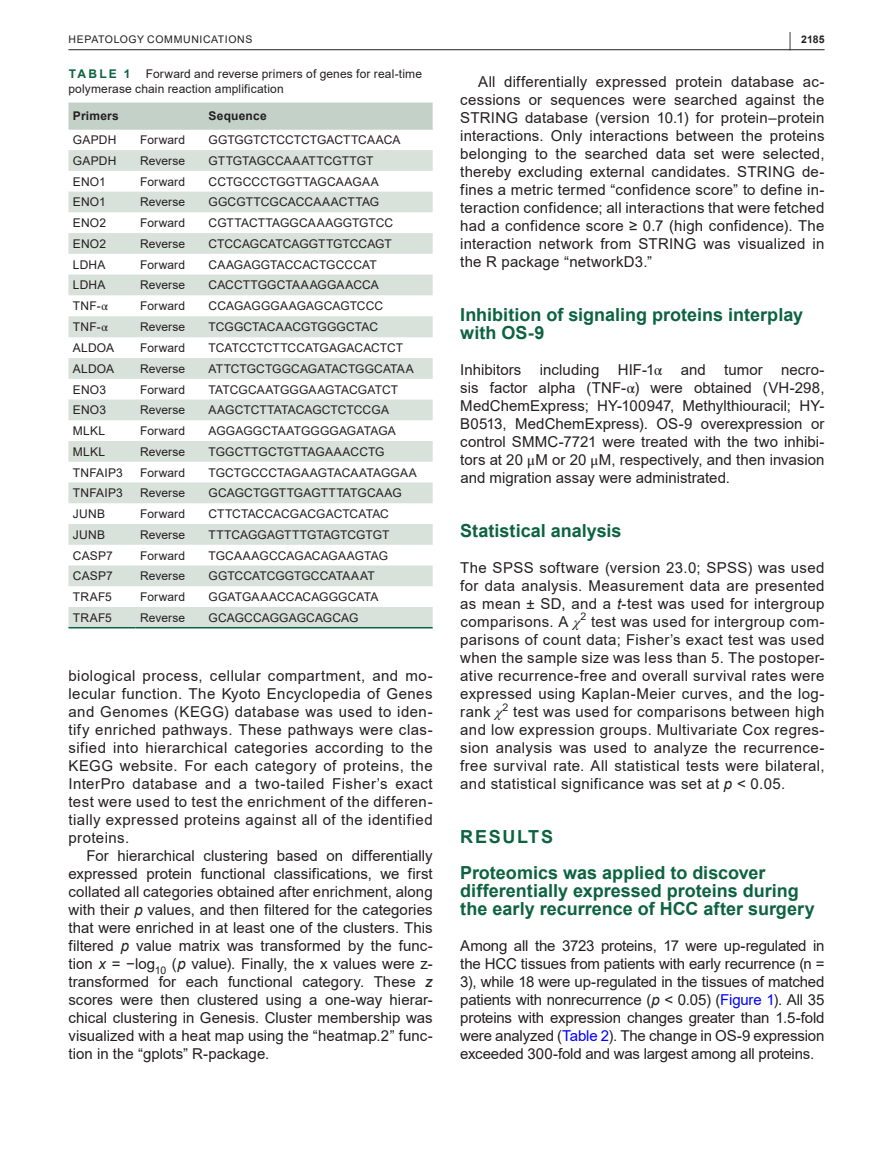
<style>
.page{position:relative;width:893px;height:1174px;background:#fff}
.page>*{position:absolute;margin:0;border:0;box-sizing:border-box;transform-origin:0 0}
.t1{font:700 19.5px "Arial";color:#231f20;scale:.38 1}
.t2{font:700 18px/18px "Arial";color:#0d6341}
.t3{font:15px/18px "Arial";letter-spacing:.015em;color:#231f20;text-align:justify}
.t4{font:12px/15px "Arial";letter-spacing:.01em;color:#231f20}
.t5{font:700 12px "Arial";letter-spacing:.02em;color:#231f20}
.t6{font:700 12px "Arial";letter-spacing:.185em;color:#0d6341}
.t7{font:10.5px "Arial";letter-spacing:.055em;color:#231f20}
.t8{font:700 10.5px "Arial";color:#231f20}
.s1{font-family:"STIX"}
.s2{font-style:italic}
.s3{font-family:"STIX";font-style:italic}
.s4{color:#00f}
</style>
<div class="page">
<hr style="left:68px;top:49px;width:756px;height:1px;background:#231f20">
<svg style="left:68px;top:102px;width:365px;height:28px;background:#c5d2c9"></svg>
<svg style="left:68px;top:150px;width:365px;height:477px;fill:#e0e6e1"></svg>
<hr style="left:68px;top:627px;width:68px;height:1px;background:#0d6341">
<hr style="left:136px;top:627px;width:68px;height:1px;background:#0d6341">
<hr style="left:204px;top:627px;width:229px;height:1px;background:#0d6341">
<h1 class="t1" style="left:789px;top:25px;width:7px">|</h1>
<p class="t7" style="left:69px;top:32px;width:185px">HEPATOLOGY COMMUNICATIONS</p>
<p class="t8" style="left:801px;top:32px;width:25px">2185</p>
<p class="t4" style="left:68px;top:66px;width:355px;text-indent:77px">Forward and reverse primers of genes for real-time polymerase chain reaction amplification</p>
<p class="t5" style="left:73px;top:108px;width:47px">Primers</p>
<p class="t5" style="left:209px;top:108px;width:60px">Sequence</p>
<p class="t4" style="left:73px;top:132px;width:45px">GAPDH</p>
<p class="t4" style="left:140px;top:132px;width:47px">Forward</p>
<p class="t4" style="left:209px;top:132px;width:193px">GGTGGTCTCCTCTGACTTCAACA</p>
<p class="t4" style="left:73px;top:153px;width:45px">GAPDH</p>
<p class="t4" style="left:140px;top:153px;width:47px">Reverse</p>
<p class="t4" style="left:209px;top:153px;width:166px">GTTGTAGCCAAATTCGTTGT</p>
<p class="t4" style="left:73px;top:174px;width:34px">ENO1</p>
<p class="t4" style="left:140px;top:174px;width:47px">Forward</p>
<p class="t4" style="left:209px;top:174px;width:172px">CCTGCCCTGGTTAGCAAGAA</p>
<p class="t4" style="left:73px;top:194px;width:34px">ENO1</p>
<p class="t4" style="left:140px;top:194px;width:47px">Reverse</p>
<p class="t4" style="left:209px;top:194px;width:172px">GGCGTTCGCACCAAACTTAG</p>
<p class="t4" style="left:73px;top:215px;width:35px">ENO2</p>
<p class="t4" style="left:140px;top:215px;width:47px">Forward</p>
<p class="t4" style="left:209px;top:215px;width:186px">CGTTACTTAGGCAAAGGTGTCC</p>
<p class="t4" style="left:73px;top:236px;width:35px">ENO2</p>
<p class="t4" style="left:140px;top:236px;width:47px">Reverse</p>
<p class="t4" style="left:209px;top:236px;width:185px">CTCCAGCATCAGGTTGTCCAGT</p>
<p class="t4" style="left:73px;top:257px;width:34px">LDHA</p>
<p class="t4" style="left:140px;top:257px;width:47px">Forward</p>
<p class="t4" style="left:209px;top:257px;width:170px">CAAGAGGTACCACTGCCCAT</p>
<p class="t4" style="left:73px;top:277px;width:34px">LDHA</p>
<p class="t4" style="left:140px;top:277px;width:47px">Reverse</p>
<p class="t4" style="left:209px;top:277px;width:172px">CACCTTGGCTAAAGGAACCA</p>
<p class="t4" style="left:73px;top:298px;width:36px">TNF-<span class="s1">α</span></p>
<p class="t4" style="left:140px;top:298px;width:47px">Forward</p>
<p class="t4" style="left:209px;top:298px;width:176px">CCAGAGGGAAGAGCAGTCCC</p>
<p class="t4" style="left:73px;top:319px;width:36px">TNF-<span class="s1">α</span></p>
<p class="t4" style="left:140px;top:319px;width:47px">Reverse</p>
<p class="t4" style="left:209px;top:319px;width:171px">TCGGCTACAACGTGGGCTAC</p>
<p class="t4" style="left:73px;top:340px;width:43px">ALDOA</p>
<p class="t4" style="left:140px;top:340px;width:47px">Forward</p>
<p class="t4" style="left:209px;top:340px;width:196px">TCATCCTCTTCCATGAGACACTCT</p>
<p class="t4" style="left:73px;top:361px;width:43px">ALDOA</p>
<p class="t4" style="left:140px;top:361px;width:47px">Reverse</p>
<p class="t4" style="left:209px;top:361px;width:207px">ATTCTGCTGGCAGATACTGGCATAA</p>
<p class="t4" style="left:73px;top:382px;width:35px">ENO3</p>
<p class="t4" style="left:140px;top:382px;width:47px">Forward</p>
<p class="t4" style="left:209px;top:382px;width:191px">TATCGCAATGGGAAGTACGATCT</p>
<p class="t4" style="left:73px;top:402px;width:35px">ENO3</p>
<p class="t4" style="left:140px;top:402px;width:47px">Reverse</p>
<p class="t4" style="left:209px;top:402px;width:182px">AAGCTCTTATACAGCTCTCCGA</p>
<p class="t4" style="left:73px;top:423px;width:34px">MLKL</p>
<p class="t4" style="left:140px;top:423px;width:47px">Forward</p>
<p class="t4" style="left:209px;top:423px;width:189px">AGGAGGCTAATGGGGAGATAGA</p>
<p class="t4" style="left:73px;top:444px;width:34px">MLKL</p>
<p class="t4" style="left:140px;top:444px;width:47px">Reverse</p>
<p class="t4" style="left:209px;top:444px;width:178px">TGGCTTGCTGTTAGAAACCTG</p>
<p class="t4" style="left:73px;top:465px;width:51px">TNFAIP3</p>
<p class="t4" style="left:140px;top:465px;width:47px">Forward</p>
<p class="t4" style="left:209px;top:465px;width:210px">TGCTGCCCTAGAAGTACAATAGGAA</p>
<p class="t4" style="left:73px;top:485px;width:51px">TNFAIP3</p>
<p class="t4" style="left:140px;top:485px;width:47px">Reverse</p>
<p class="t4" style="left:209px;top:485px;width:195px">GCAGCTGGTTGAGTTTATGCAAG</p>
<p class="t4" style="left:73px;top:506px;width:34px">JUNB</p>
<p class="t4" style="left:140px;top:506px;width:47px">Forward</p>
<p class="t4" style="left:209px;top:506px;width:182px">CTTCTACCACGACGACTCATAC</p>
<p class="t4" style="left:73px;top:527px;width:34px">JUNB</p>
<p class="t4" style="left:140px;top:527px;width:47px">Reverse</p>
<p class="t4" style="left:209px;top:527px;width:182px">TTTCAGGAGTTTGTAGTCGTGT</p>
<p class="t4" style="left:73px;top:547px;width:41px">CASP7</p>
<p class="t4" style="left:140px;top:547px;width:47px">Forward</p>
<p class="t4" style="left:209px;top:547px;width:181px">TGCAAAGCCAGACAGAAGTAG</p>
<p class="t4" style="left:73px;top:568px;width:41px">CASP7</p>
<p class="t4" style="left:140px;top:568px;width:47px">Reverse</p>
<p class="t4" style="left:209px;top:568px;width:168px">GGTCCATCGGTGCCATAAAT</p>
<p class="t4" style="left:73px;top:589px;width:41px">TRAF5</p>
<p class="t4" style="left:140px;top:589px;width:47px">Forward</p>
<p class="t4" style="left:209px;top:589px;width:171px">GGATGAAACCACAGGGCATA</p>
<p class="t4" style="left:73px;top:610px;width:41px">TRAF5</p>
<p class="t4" style="left:140px;top:610px;width:47px">Reverse</p>
<p class="t4" style="left:209px;top:610px;width:151px">GCAGCCAGGAGCAGCAG</p>
<p class="t6" style="left:69px;top:65px;width:63px">TABLE 1</p>
<p class="t3" style="left:68px;top:667px;width:366px">biological process, cellular compartment, and mo&shy;lecular function. The Kyoto Encyclopedia of Genes and Genomes (KEGG) database was used to iden&shy;tify enriched pathways. These pathways were clas&shy;sified into hierarchical categories according to the KEGG website. For each category of proteins, the InterPro database and a two-tailed Fisher’s exact test were used to test the enrichment of the differen&shy;tially expressed proteins against all of the identified proteins.</p>
<p class="t3" style="left:68px;top:847px;width:366px;text-indent:18px">For hierarchical clustering based on differentially expressed protein functional classifications, we first collated all categories obtained after enrichment, along with their <span class="s2">p</span> values, and then filtered for the categories that were enriched in at least one of the clusters. This filtered <span class="s2">p</span> value matrix was transformed by the func&shy;tion <span class="s2">x</span> = −log<sub>10</sub> (<span class="s2">p</span> value). Finally, the x values were z&shy;transformed for each functional category. These <span class="s2">z </span>scores were then clustered using a one-way hierar&shy;chical clustering in Genesis. Cluster membership was visualized with a heat map using the “heatmap.2” func&shy;tion in the “gplots” R-package.</p>
<p class="t3" style="left:460px;top:73px;width:366px;text-indent:18px">All differentially expressed protein database ac&shy;cessions or sequences were searched against the STRING database (version 10.1) for protein–protein interactions. Only interactions between the proteins belonging to the searched data set were selected, thereby excluding external candidates. STRING de&shy;fines a metric termed “confidence score” to define in&shy;teraction confidence; all interactions that were fetched had a confidence score ≥ 0.7 (high confidence). The interaction network from STRING was visualized in the R package “networkD3.”</p>
<p class="t2" style="left:460px;top:306px;width:344px">Inhibition of signaling proteins interplay with OS-9</p>
<p class="t3" style="left:460px;top:361px;width:366px">Inhibitors including HIF-1<span class="s1">α</span> and tumor necro&shy;sis factor alpha (TNF-<span class="s1">α</span>) were obtained (VH-298, MedChemExpress; HY-100947, Methylthiouracil; HY-B0513, MedChemExpress). OS-9 overexpression or control SMMC-7721 were treated with the two inhibi&shy;tors at 20 <span class="s1">μ</span>M or 20 <span class="s1">μ</span>M, respectively, and then invasion and migration assay were administrated.</p>
<p class="t2" style="left:460px;top:522px;width:163px">Statistical analysis</p>
<p class="t3" style="left:460px;top:559px;width:366px">The SPSS software (version 23.0; SPSS) was used for data analysis. Measurement data are presented as mean ± SD, and a <span class="s2">t</span>-test was used for intergroup comparisons. A <span class="s3">χ</span></p>
<p class="t7" style="left:580px;top:609px;width:7px">2</p>
<p class="t3" style="left:460px;top:613px;width:366px;text-indent:131px">test was used for intergroup com&shy;parisons of count data; Fisher’s exact test was used when the sample size was less than 5. The postoper&shy;ative recurrence-free and overall survival rates were expressed using Kaplan-Meier curves, and the log&shy;rank <span class="s3">χ</span></p>
<p class="t7" style="left:503px;top:699px;width:7px">2</p>
<p class="t3" style="left:460px;top:703px;width:366px;text-indent:53px">test was used for comparisons between high and low expression groups. Multivariate Cox regres&shy;sion analysis was used to analyze the recurrence&shy;free survival rate. All statistical tests were bilateral, and statistical significance was set at <span class="s2">p</span> &lt; 0.05.</p>
<p class="t2" style="left:460px;top:819px;width:307px;line-height:36px">RESULTS<br>Proteomics was applied to discover</p>
<p class="t2" style="left:460px;top:882px;width:356px">differentially expressed proteins during the early recurrence of HCC after surgery</p>
<p class="t3" style="left:460px;top:937px;width:366px">Among all the 3723 proteins, 17 were up-regulated in the HCC tissues from patients with early recurrence (n = 3), while 18 were up-regulated in the tissues of matched patients with nonrecurrence (<span class="s2">p</span> &lt; 0.05) (<span class="s4">Figure 1</span>). All 35 proteins with expression changes greater than 1.5-fold were analyzed (<span class="s4">Table 2</span>). The change in OS-9 expression exceeded 300-fold and was largest among all proteins.</p>
</div>
